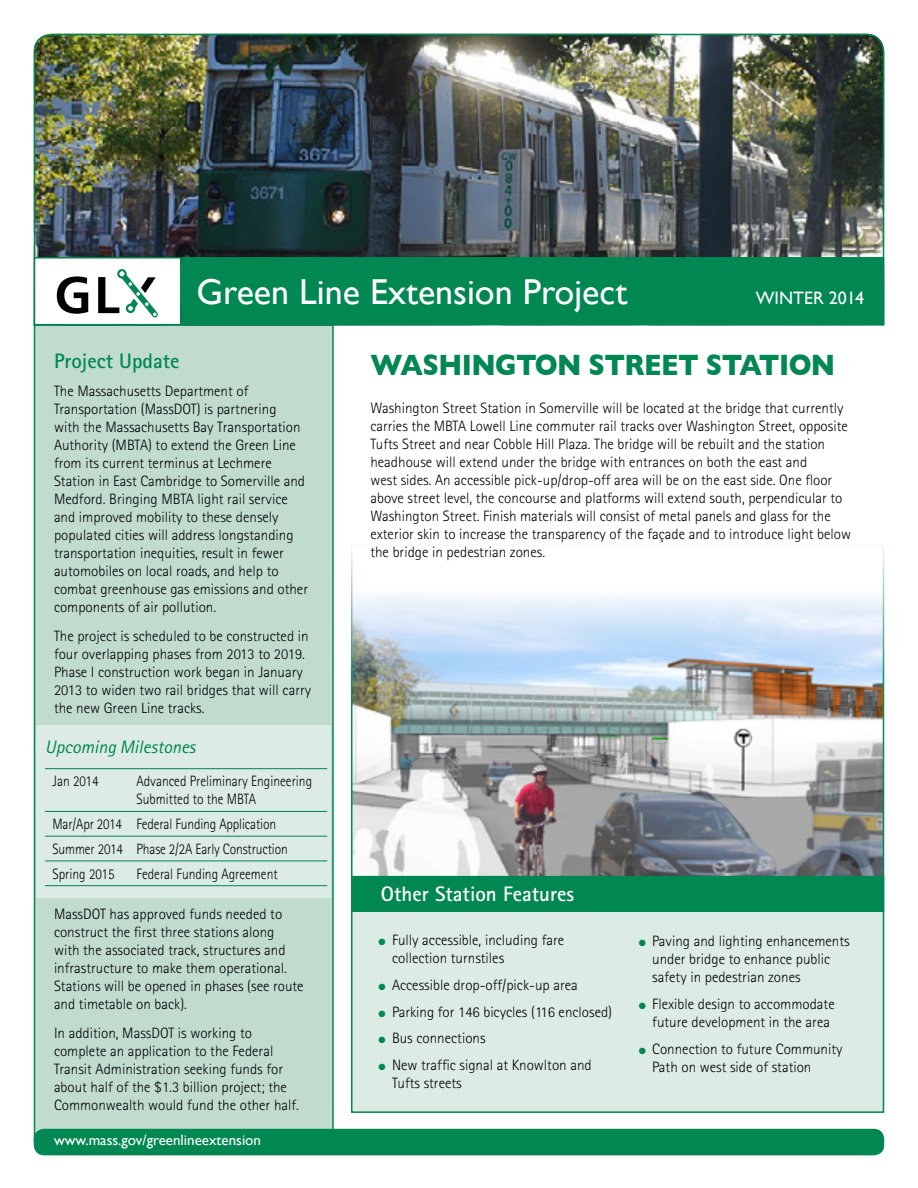
<style>
.page{position:relative;width:918px;height:1188px;background:#fff}
.page>*{position:absolute;margin:0;border:0;box-sizing:border-box;transform-origin:0 0}
.Masthead{font:36px "Gill Sans";color:#fff}
.t1{font:700 30px "Gill Sans";letter-spacing:-.02em;color:#008752;scale:.9 1}
.t2{font:700 21px "Rotis Sans Serif";color:#fff}
.t3{font:700 21px "Rotis Sans Serif";color:#008752}
.t4{font:italic 18px "Rotis Sans Serif";color:#008752}
.Masthead-2{font:18px "Gill Sans";color:#fff}
.Body{font:300 15px/18px "Rotis Sans Serif";color:#000}
.Body-2{font:300 15px/18px "Rotis Sans Serif";color:#000;scale:.9 1}
.Body-3{font:15px "Gill Sans";color:#fff}
.s1{color:#008752}
</style>
<div class="page">
<img style="left:354px;top:596px;width:527px;height:280px">
<div style="left:351px;top:910px;width:533px;height:203px;background:#dcebe3;border:2px solid #008752"></div>
<div style="left:351px;top:876px;width:533px;height:36px;background:#008752"></div>
<div style="left:34px;top:324px;width:300px;height:818px;background:#c1dccf;border:2px solid #008752"></div>
<img style="left:33px;top:33px;width:852px;height:293px">
<div style="left:181px;top:257px;width:703px;height:67px;background:#008752"></div>
<div style="left:34px;top:258px;width:147px;height:67px;background:#fff"></div>
<svg style="left:57px;top:276px;width:31px;height:38px"></svg>
<svg style="left:98px;top:269px;width:60px;height:49px"></svg>
<div style="left:34px;top:257px;width:147px;height:68px;border:2px solid #008752"></div>
<div style="left:34px;top:1129px;width:850px;height:26px;background:#008752;border-radius:10px"></div>
<div style="left:37px;top:726px;width:294px;height:172px;background:#dcebe3"></div>
<hr style="left:45px;top:768px;width:282px;height:1px;background:#008752">
<hr style="left:45px;top:811px;width:282px;height:1px;background:#008752">
<hr style="left:45px;top:836px;width:282px;height:1px;background:#008752">
<hr style="left:45px;top:861px;width:282px;height:1px;background:#008752">
<hr style="left:45px;top:885px;width:282px;height:1px;background:#008752">
<p class="Masthead" style="left:197px;top:271px;width:432px">Green Line Extension Project</p>
<p class="Masthead-2" style="left:756px;top:288px;width:110px">WINTER 2014</p>
<p class="t3" style="left:54px;top:347px;width:127px">Project Update</p>
<p class="Body" style="left:54px;top:382px;width:256px">The Massachusetts Department of Transportation (MassDOT) is partnering<br>with the Massachusetts Bay Transportation Authority (MBTA) to extend the Green Line from its current terminus at Lechmere Station in East Cambridge to Somerville and Medford. Bringing MBTA light rail service and improved mobility to these densely populated cities will address longstanding transportation inequities, result in fewer automobiles on local roads, and help to combat greenhouse gas emissions and other components of air pollution.</p>
<p class="Body" style="left:54px;top:627px;width:259px">The project is scheduled to be constructed in four overlapping phases from 2013 to 2019.<br>Phase I construction work began in January 2013 to widen two rail bridges that will carry the new Green Line tracks.</p>
<p class="t4" style="left:45px;top:736px;width:152px">Upcoming Milestones</p>
<p class="Body-2" style="left:53px;top:772px;width:53px">Jan 2014</p>
<p class="Body-2" style="left:137px;top:772px;width:197px">Advanced Preliminary Engineering<br>Submitted to the MBTA</p>
<p class="Body-2" style="left:53px;top:815px;width:250px">Mar/Apr 2014 Federal Funding Application</p>
<p class="Body-2" style="left:53px;top:840px;width:263px">Summer 2014 Phase 2/2A Early Construction</p>
<p class="Body-2" style="left:53px;top:865px;width:70px">Spring 2015</p>
<p class="Body-2" style="left:137px;top:865px;width:158px">Federal Funding Agreement</p>
<p class="Body" style="left:54px;top:905px;width:251px">MassDOT has approved funds needed to construct the first three stations along with the associated track, structures and infrastructure to make them operational.<br>Stations will be opened in phases (see route and timetable on back).</p>
<p class="Body" style="left:54px;top:1024px;width:246px">In addition, MassDOT is working to complete an application to the Federal Transit Administration seeking funds for about half of the $1.3 billion project; the Commonwealth would fund the other half.</p>
<p class="Body-3" style="left:54px;top:1132px;width:209px">www.mass.gov/greenlineextension</p>
<p class="t1" style="left:370px;top:347px;width:518px">WASHINGTON STREET STATION</p>
<p class="Body" style="left:370px;top:399px;width:482px">Washington Street Station in Somerville will be located at the bridge that currently carries the MBTA Lowell Line commuter rail tracks over Washington Street, opposite Tufts Street and near Cobble Hill Plaza. The bridge will be rebuilt and the station headhouse will extend under the bridge with entrances on both the east and<br>west sides. An accessible pick-up/drop-off area will be on the east side. One floor above street level, the concourse and platforms will extend south, perpendicular to Washington Street. Finish materials will consist of metal panels and glass for the exterior skin to increase the transparency of the façade and to introduce light below the bridge in pedestrian zones.</p>
<p class="t2" style="left:381px;top:881px;width:195px">Other Station Features</p>
<p class="Body" style="left:392px;top:931px;width:174px;text-indent:-13px"><span class="s1">●</span> Fully accessible, including fare collection turnstiles</p>
<p class="Body" style="left:379px;top:976px;width:201px"><span class="s1">●</span> Accessible drop-off/pick-up area</p>
<p class="Body" style="left:379px;top:1003px;width:235px"><span class="s1">●</span> Parking for 146 bicycles (116 enclosed)</p>
<p class="Body" style="left:379px;top:1029px;width:109px"><span class="s1">●</span> Bus connections</p>
<p class="Body" style="left:392px;top:1056px;width:201px;text-indent:-13px"><span class="s1">●</span> New traffic signal at Knowlton and<br>Tufts streets</p>
<p class="Body" style="left:652px;top:932px;width:199px;text-indent:-14px"><span class="s1">●</span> Paving and lighting enhancements under bridge to enhance public safety in pedestrian zones</p>
<p class="Body" style="left:639px;top:995px;width:197px;text-align:center"><span class="s1">●</span> Flexible design to accommodate future development in the area</p>
<p class="Body" style="left:652px;top:1040px;width:192px;text-indent:-14px"><span class="s1">●</span> Connection to future Community<br>Path on west side of station</p>
</div>
